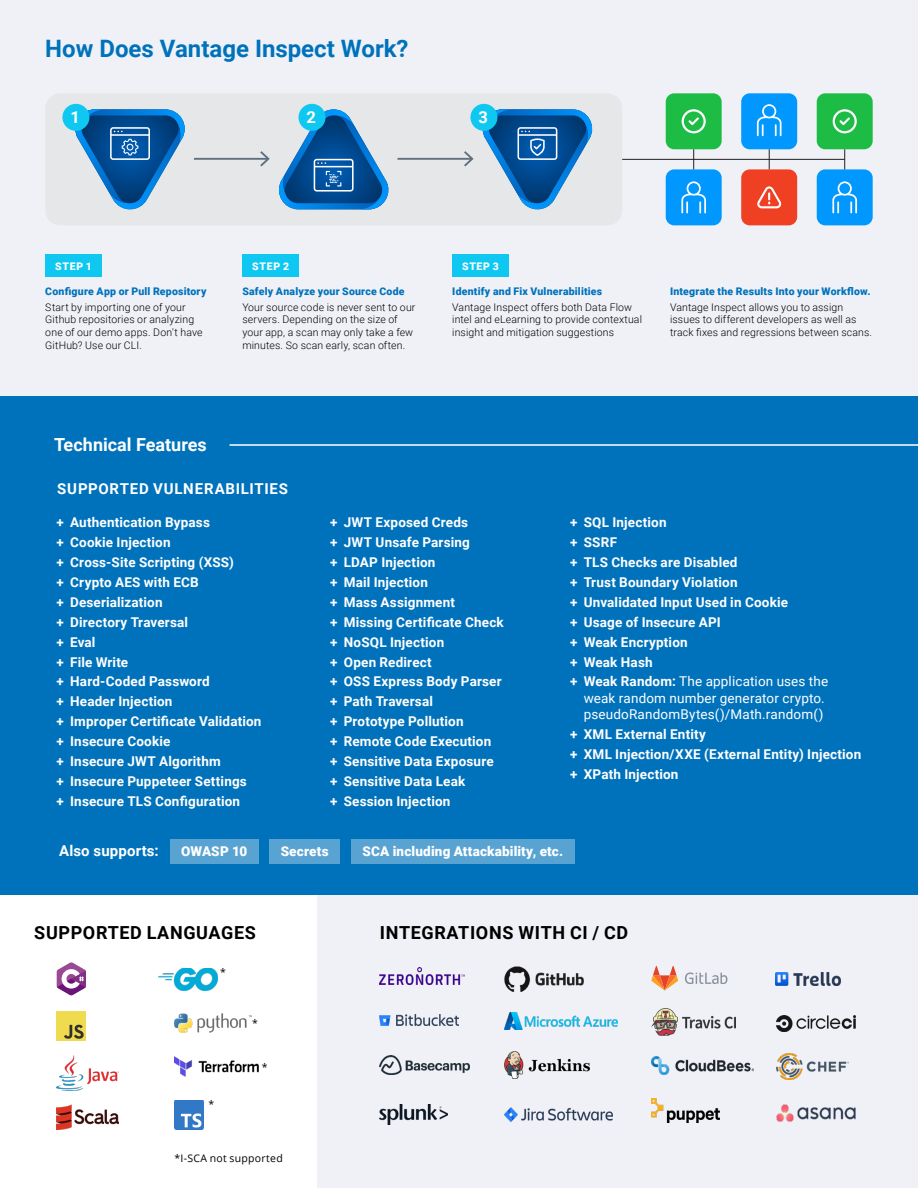
<style>
.page{position:relative;width:918px;height:1188px;background:#fff}
.page>*{position:absolute;margin:0;border:0;box-sizing:border-box;transform-origin:0 0}
.t1{font:700 24px "Roboto";color:#0072bc}
.t2{font:700 18px "Roboto";letter-spacing:.035em;color:#000}
.t3{font:700 18px "Roboto";color:#fff}
.t4{font:700 16.5px "Roboto";color:#fff}
.t5{font:700 15px "Roboto";letter-spacing:.045em;color:#fff}
.t6{font:700 15px "Roboto";letter-spacing:.01em;color:#fff}
.t7{font:700 13.5px/19.8px "Roboto";letter-spacing:.015em;color:#fff}
.t8{font:13.5px/16.5px "Roboto";letter-spacing:.01em;color:#fff}
.t9{font:900 13.5px "Roboto";letter-spacing:.01em;color:#fff}
.t10{font:300 10.5px/12.6px "Roboto";letter-spacing:.015em;color:#000}
.t11{font:900 10.5px "Roboto";letter-spacing:.02em;color:#0072bc}
.t12{font:10.5px "Open Sans";letter-spacing:.02em;color:#000}
.t13{font:900 10.5px "Roboto";letter-spacing:.06em;color:#fff}
.s1{font-weight:400}
</style>
<div class="page">
<div style="left:0;top:0;width:918px;height:396px;background:#eff1f6"></div>
<div style="left:317px;top:895px;width:601px;height:293px;background:#eff1f6"></div>
<div style="left:45px;top:93px;width:577px;height:132px;background:#e6e7e8;border-radius:15px"></div>
<div style="left:817px;top:93px;width:56px;height:56px;background:#1dbd45;border-radius:8px"></div>
<div style="left:817px;top:169px;width:56px;height:56px;background:#0098ff;border-radius:8px"></div>
<div style="left:741px;top:93px;width:56px;height:56px;background:#0098ff;border-radius:8px"></div>
<div style="left:741px;top:169px;width:56px;height:56px;background:#ef4023;border-radius:8px"></div>
<div style="left:666px;top:93px;width:56px;height:56px;background:#1dbd45;border-radius:8px"></div>
<div style="left:666px;top:169px;width:56px;height:56px;background:#0098ff;border-radius:8px"></div>
<hr style="left:622px;top:159px;width:223px;height:1px;background:#231f20">
<svg style="left:693px;top:149px;width:1px;height:20px"></svg>
<svg style="left:769px;top:149px;width:1px;height:20px"></svg>
<svg style="left:844px;top:149px;width:1px;height:20px"></svg>
<hr style="left:194px;top:158px;width:74px;height:2px;background:#606f7d">
<hr style="left:398px;top:158px;width:74px;height:2px;background:#606f7d">
<svg style="left:464px;top:109px;width:129px;height:101px"></svg>
<svg style="left:681px;top:181px;width:25px;height:32px"></svg>
<svg style="left:832px;top:181px;width:25px;height:32px"></svg>
<svg style="left:757px;top:104px;width:25px;height:32px"></svg>
<svg style="left:757px;top:186px;width:24px;height:22px"></svg>
<svg style="left:682px;top:109px;width:24px;height:24px"></svg>
<svg style="left:833px;top:109px;width:24px;height:24px"></svg>
<svg style="left:71px;top:109px;width:114px;height:101px"></svg>
<svg style="left:260px;top:109px;width:129px;height:100px"></svg>
<div style="left:0;top:396px;width:918px;height:499px;background:#0072bc"></div>
<hr style="left:230px;top:444px;width:688px;height:2px;background:#fff">
<div style="left:45px;top:255px;width:57px;height:22px;background:#0fc8f2"></div>
<div style="left:170px;top:839px;width:88px;height:25px;background:#59a3d3"></div>
<div style="left:269px;top:839px;width:71px;height:25px;background:#59a3d3"></div>
<div style="left:351px;top:839px;width:223px;height:25px;background:#59a3d3"></div>
<div style="left:242px;top:255px;width:57px;height:22px;background:#0fc8f2"></div>
<div style="left:452px;top:255px;width:57px;height:22px;background:#0fc8f2"></div>
<img style="left:57px;top:1012px;width:29px;height:29px">
<img style="left:57px;top:1055px;width:61px;height:36px">
<img style="left:57px;top:1105px;width:61px;height:24px">
<img style="left:159px;top:968px;width:59px;height:22px">
<img style="left:175px;top:1056px;width:83px;height:20px">
<img style="left:175px;top:1100px;width:29px;height:29px">
<svg style="left:57px;top:962px;width:29px;height:33px"></svg>
<img style="left:175px;top:1014px;width:76px;height:19px">
<img style="left:776px;top:1105px;width:79px;height:16px">
<img style="left:379px;top:1055px;width:91px;height:20px">
<img style="left:379px;top:1014px;width:80px;height:11px">
<img style="left:776px;top:1053px;width:72px;height:27px">
<img style="left:776px;top:1015px;width:79px;height:17px">
<img style="left:651px;top:1056px;width:102px;height:18px">
<svg style="left:685px;top:972px;width:42px;height:12px"></svg>
<svg style="left:651px;top:966px;width:27px;height:25px"></svg>
<img style="left:504px;top:1052px;width:85px;height:26px">
<img style="left:504px;top:1108px;width:108px;height:14px">
<img style="left:504px;top:1012px;width:113px;height:18px">
<img style="left:651px;top:1098px;width:68px;height:24px">
<img style="left:379px;top:1105px;width:68px;height:20px">
<img style="left:651px;top:1009px;width:85px;height:26px">
<img style="left:776px;top:972px;width:65px;height:13px">
<img style="left:379px;top:968px;width:85px;height:16px">
<img style="left:504px;top:967px;width:80px;height:25px">
<div style="left:62px;top:104px;width:27px;height:27px;background:#0fc8f2;border-radius:50%"></div>
<div style="left:299px;top:104px;width:27px;height:27px;background:#0fc8f2;border-radius:50%"></div>
<div style="left:470px;top:104px;width:27px;height:27px;background:#0fc8f2;border-radius:50%"></div>
<h1 class="t1" style="left:45px;top:31px;width:365px">How Does Vantage Inspect Work?</h1>
<p class="t4" style="left:70px;top:106px;width:11px">1</p>
<p class="t4" style="left:307px;top:106px;width:11px">2</p>
<p class="t4" style="left:478px;top:106px;width:11px">3</p>
<p class="t13" style="left:55px;top:259px;width:38px">STEP 1</p>
<p class="t11" style="left:45px;top:284px;width:163px">Configure App or Pull Repository</p>
<p class="t10" style="left:45px;top:300px;width:159px">Start by importing one of your<br>Github repositories or analyzing one of our demo apps. Don't have<br>GitHub? Use our CLI.</p>
<p class="t13" style="left:252px;top:259px;width:38px">STEP 2</p>
<p class="t13" style="left:462px;top:259px;width:38px">STEP 3</p>
<p class="t11" style="left:242px;top:284px;width:164px">Safely Analyze your Source Code</p>
<p class="t10" style="left:242px;top:300px;width:175px">Your source code is never sent to our servers. Depending on the size of your app, a scan may only take a few minutes. So scan early, scan often.</p>
<p class="t11" style="left:452px;top:284px;width:151px">Identify and Fix Vulnerabilities</p>
<p class="t10" style="left:452px;top:300px;width:191px">Vantage Inspect offers both Data Flow intel and eLearning to provide contextual insight and mitigation suggestions</p>
<p class="t11" style="left:670px;top:284px;width:202px">Integrate the Results Into your Workflow.</p>
<p class="t10" style="left:670px;top:300px;width:204px">Vantage Inspect allows you to assign issues to different developers as well as track fixes and regressions between scans.</p>
<h2 class="t3" style="left:54px;top:432px;width:154px">Technical Features</h2>
<p class="t5" style="left:57px;top:478px;width:232px">SUPPORTED VULNERABILITIES</p>
<p class="t7" style="left:57px;top:512px;width:206px">+ Authentication Bypass<br>+ Cookie Injection<br>+ Cross-Site Scripting (XSS)<br>+ Crypto AES with ECB<br>+ Deserialization<br>+ Directory Traversal<br>+ Eval<br>+ File Write<br>+ Hard-Coded Password<br>+ Header Injection<br>+ Improper Certificate Validation + Insecure Cookie<br>+ Insecure JWT Algorithm<br>+ Insecure Puppeteer Settings<br>+ Insecure TLS Configuration</p>
<p class="t7" style="left:330px;top:512px;width:175px">+ JWT Exposed Creds<br>+ JWT Unsafe Parsing<br>+ LDAP Injection<br>+ Mail Injection<br>+ Mass Assignment<br>+ Missing Certificate Check + NoSQL Injection<br>+ Open Redirect<br>+ OSS Express Body Parser + Path Traversal<br>+ Prototype Pollution<br>+ Remote Code Execution<br>+ Sensitive Data Exposure + Sensitive Data Leak<br>+ Session Injection</p>
<p class="t7" style="left:570px;top:512px;width:259px">+ SQL Injection<br>+ SSRF<br>+ TLS Checks are Disabled<br>+ Trust Boundary Violation<br>+ Unvalidated Input Used in Cookie<br>+ Usage of Insecure API<br>+ Weak Encryption<br>+ Weak Hash<br>+ Weak Random: <span class="s1">The application uses the</span></p>
<p class="t8" style="left:584px;top:689px;width:243px">weak random number generator crypto. pseudoRandomBytes()/Math.random()</p>
<p class="t7" style="left:570px;top:724px;width:293px">+ XML External Entity<br>+ XML Injection/XXE (External Entity) Injection + XPath Injection</p>
<p class="t6" style="left:59px;top:840px;width:101px">Also supports:</p>
<p class="t9" style="left:181px;top:842px;width:68px">OWASP 10</p>
<p class="t9" style="left:281px;top:842px;width:49px">Secrets</p>
<p class="t9" style="left:363px;top:842px;width:202px">SCA including Attackability, etc.</p>
<h2 class="t2" style="left:34px;top:920px;width:223px">SUPPORTED LANGUAGES</h2>
<h2 class="t2" style="left:380px;top:920px;width:250px">INTEGRATIONS WITH CI / CD</h2>
<p class="t12" style="left:220px;top:965px;width:7px">*</p>
<p class="t12" style="left:208px;top:1097px;width:7px">*</p>
<p class="t12" style="left:252px;top:1016px;width:7px">*</p>
<p class="t12" style="left:262px;top:1060px;width:7px">*</p>
<p class="t12" style="left:175px;top:1151px;width:110px">*I-SCA not supported</p>
</div>
